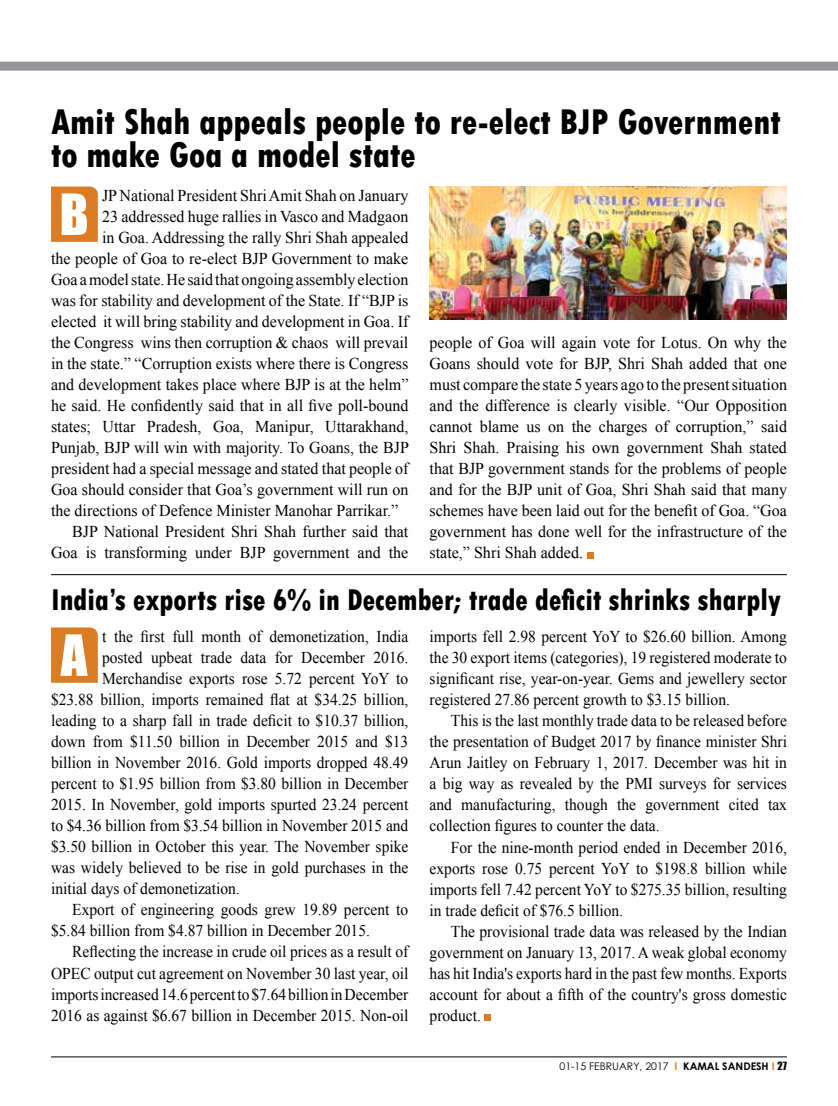
<style>
.page{position:relative;width:838px;height:1106px;background:#fff}
.page>*{position:absolute;margin:0;border:0;box-sizing:border-box;transform-origin:0 0}
.t1{font:52.5px "Impact";color:#fff}
.t2{font:800 condensed 37.5px/33px "Tw Cen";color:#000;scale:.96 1}
.t3{font:800 condensed 31.5px "Tw Cen";color:#000;scale:.93 1}
.t4{font:16.5px/21px "Times New Roman";color:#000;text-align:justify;scale:.94 1}
.t5{font:16.5px/21px "Times New Roman";color:#000;text-align:justify}
.t6{font:10.5px "Century Gothic";color:#000}
.s1{font-weight:700;color:#da7c24}
.s2{font-weight:700}
.s3{font-family:"Impact"}
</style>
<div class="page">
<hr style="left:51px;top:1056px;width:736px;height:1px;background:#000">
<svg style="left:485px;top:1014px;width:6px;height:6px"></svg>
<div style="left:51px;top:627px;width:47px;height:55px;background:#da7c24"></div>
<div style="left:51px;top:186px;width:47px;height:56px;background:#da7c24"></div>
<svg style="left:587px;top:552px;width:6px;height:6px"></svg>
<hr style="left:51px;top:574px;width:736px;height:1px;background:#000">
<div style="left:0;top:62px;width:838px;height:9px;background:#939598"></div>
<img style="left:429px;top:186px;width:358px;height:134px">
<h2 class="t2" style="left:51px;top:105px;width:761px">Amit Shah appeals people to re-elect BJP Government to make Goa a model state</h2>
<p class="t5" style="left:102px;top:185px;width:308px">JP National President Shri Amit Shah on January</p>
<p class="t5" style="left:102px;top:206px;width:308px">23 addressed huge rallies in Vasco and Madgaon</p>
<p class="t5" style="left:102px;top:227px;width:308px">in Goa. Addressing the rally Shri Shah appealed</p>
<p class="t5" style="left:51px;top:248px;width:359px">the people of Goa to re-elect BJP Government to make</p>
<p class="t5" style="left:51px;top:269px;width:359px">Goa a model state. He said that ongoing assembly election</p>
<p class="t5" style="left:51px;top:290px;width:359px">was for stability and development of the State. If “BJP is</p>
<p class="t5" style="left:51px;top:311px;width:359px">elected it will bring stability and development in Goa. If</p>
<p class="t5" style="left:51px;top:332px;width:359px">the Congress wins then corruption &amp; chaos will prevail</p>
<p class="t5" style="left:51px;top:353px;width:359px">in the state.” “Corruption exists where there is Congress</p>
<p class="t5" style="left:51px;top:374px;width:359px">and development takes place where BJP is at the helm”</p>
<p class="t5" style="left:51px;top:395px;width:359px">he said. He confidently said that in all five poll-bound</p>
<p class="t5" style="left:51px;top:416px;width:359px">states; Uttar Pradesh, Goa, Manipur, Uttarakhand,</p>
<p class="t5" style="left:51px;top:437px;width:359px">Punjab, BJP will win with majority. To Goans, the BJP</p>
<p class="t5" style="left:51px;top:458px;width:359px">president had a special message and stated that people of</p>
<p class="t5" style="left:51px;top:479px;width:359px">Goa should consider that Goa’s government will run on</p>
<p class="t5" style="left:51px;top:500px;width:349px">the directions of Defence Minister Manohar Parrikar.”</p>
<p class="t5" style="left:72px;top:521px;width:337px">BJP National President Shri Shah further said that</p>
<p class="t5" style="left:51px;top:542px;width:359px">Goa is transforming under BJP government and the</p>
<h1 class="t1" style="left:60px;top:174px;width:30px">B</h1>
<p class="t5" style="left:429px;top:332px;width:359px">people of Goa will again vote for Lotus. On why the Goans should vote for BJP, Shri Shah added that one must compare the state 5 years ago to the present situation and the difference is clearly visible. “Our Opposition cannot blame us on the charges of corruption,” said Shri Shah. Praising his own government Shah stated that BJP government stands for the problems of people and for the BJP unit of Goa, Shri Shah said that many schemes have been laid out for the benefit of Goa. “Goa government has done well for the infrastructure of the state,” Shri Shah added.</p>
<h3 class="t3" style="left:51px;top:581px;width:786px">India’s exports rise 6% in December; trade deficit shrinks sharply</h3>
<p class="t4" style="left:102px;top:626px;width:327px">t the first full month of demonetization, India</p>
<p class="t4" style="left:102px;top:647px;width:327px">posted upbeat trade data for December 2016.</p>
<p class="t4" style="left:102px;top:668px;width:327px">Merchandise exports rose 5.72 percent YoY to</p>
<p class="t4" style="left:51px;top:689px;width:382px">$23.88 billion, imports remained flat at $34.25 billion,</p>
<p class="t4" style="left:51px;top:710px;width:382px">leading to a sharp fall in trade deficit to $10.37 billion,</p>
<p class="t4" style="left:51px;top:731px;width:381px">down from $11.50 billion in December 2015 and $13</p>
<p class="t4" style="left:51px;top:752px;width:381px">billion in November 2016. Gold imports dropped 48.49</p>
<p class="t4" style="left:51px;top:773px;width:382px">percent to $1.95 billion from $3.80 billion in December</p>
<p class="t4" style="left:51px;top:794px;width:382px">2015. In November, gold imports spurted 23.24 percent</p>
<p class="t4" style="left:51px;top:815px;width:382px">to $4.36 billion from $3.54 billion in November 2015 and</p>
<p class="t4" style="left:51px;top:836px;width:382px">$3.50 billion in October this year. The November spike</p>
<p class="t4" style="left:51px;top:857px;width:381px">was widely believed to be rise in gold purchases in the</p>
<p class="t4" style="left:51px;top:878px;width:202px">initial days of demonetization.</p>
<p class="t4" style="left:72px;top:899px;width:359px">Export of engineering goods grew 19.89 percent to</p>
<p class="t4" style="left:51px;top:920px;width:341px">$5.84 billion from $4.87 billion in December 2015.</p>
<p class="t4" style="left:72px;top:941px;width:359px">Reflecting the increase in crude oil prices as a result of</p>
<p class="t4" style="left:51px;top:962px;width:382px">OPEC output cut agreement on November 30 last year, oil</p>
<p class="t4" style="left:51px;top:983px;width:381px">imports increased 14.6 percent to $7.64 billion in December</p>
<p class="t4" style="left:51px;top:1004px;width:382px">2016 as against $6.67 billion in December 2015. Non-oil</p>
<h1 class="t1" style="left:61px;top:614px;width:28px">A</h1>
<p class="t4" style="left:429px;top:626px;width:382px">imports fell 2.98 percent YoY to $26.60 billion. Among the 30 export items (categories), 19 registered moderate to significant rise, year-on-year. Gems and jewellery sector registered 27.86 percent growth to $3.15 billion.</p>
<p class="t4" style="left:429px;top:710px;width:382px;text-indent:21px">This is the last monthly trade data to be released before the presentation of Budget 2017 by finance minister Shri Arun Jaitley on February 1, 2017. December was hit in a big way as revealed by the PMI surveys for services and manufacturing, though the government cited tax collection figures to counter the data.</p>
<p class="t4" style="left:429px;top:836px;width:382px;text-indent:21px">For the nine-month period ended in December 2016, exports rose 0.75 percent YoY to $198.8 billion while imports fell 7.42 percent YoY to $275.35 billion, resulting in trade deficit of $76.5 billion.</p>
<p class="t4" style="left:429px;top:920px;width:382px;text-indent:21px">The provisional trade data was released by the Indian government on January 13, 2017. A weak global economy has hit India's exports hard in the past few months. Exports account for about a fifth of the country's gross domestic product.</p>
<p class="t6" style="left:559px;top:1058px;width:229px">01-15 FEBRUARY, 2017 <span class="s1">I</span> <span class="s2">KAMAL SANDESH</span> <span class="s1">I</span> <span class="s3">27</span></p>
</div>
